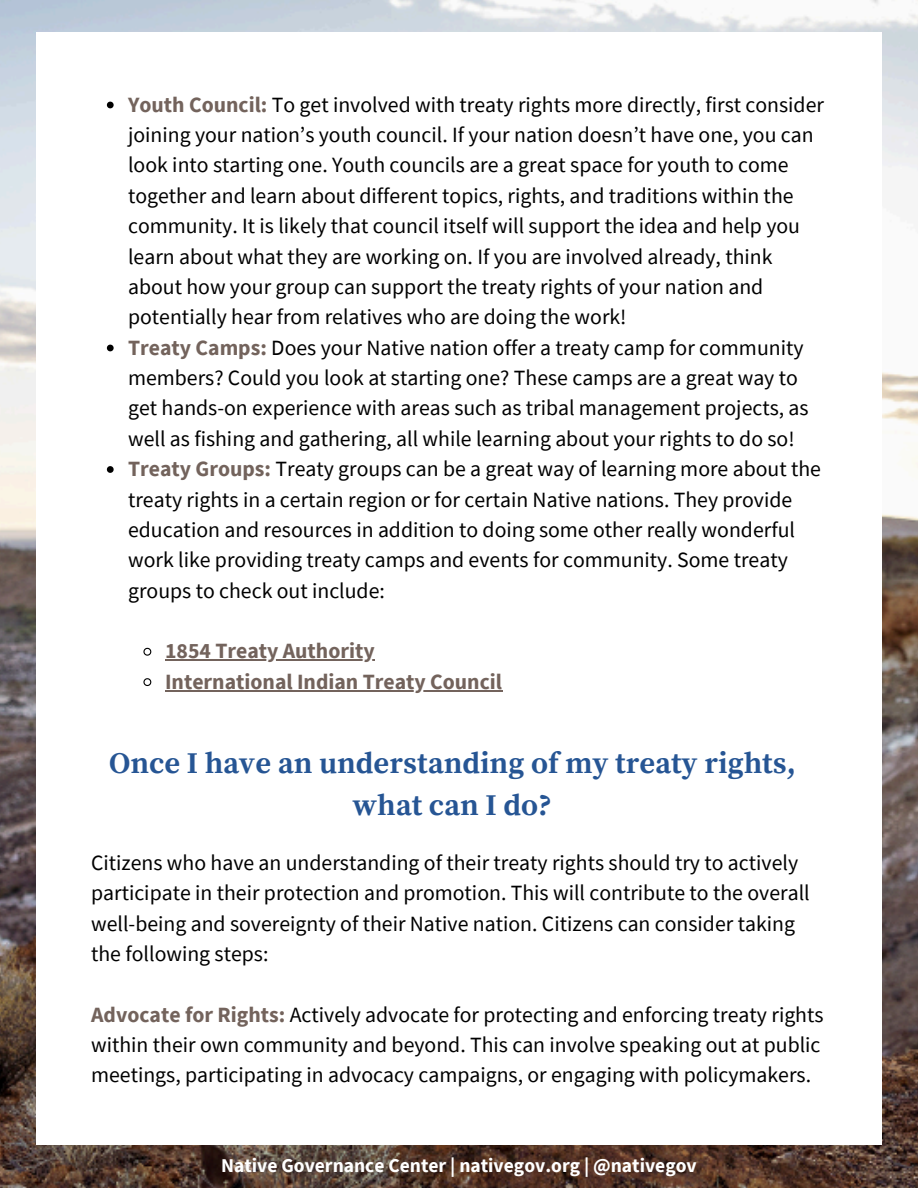
<style>
.page{position:relative;width:918px;height:1188px;background:#fff}
.page>*{position:absolute;margin:0;border:0;box-sizing:border-box;transform-origin:0 0}
.t1{font:700 30px/41.7px "Source Serif Pro";color:#265594;text-align:center}
.t2{font:21.75px/30.3px "Source Sans Pro";color:#000}
.t3{font:700 21.75px "Source Sans Pro";color:#73635c}
.t4{font:700 19.5px "Source Sans Pro";color:#fff}
.s1{font-weight:700;color:#73635c}
</style>
<div class="page">
<img style="left:0;top:0;width:918px;height:1188px">
<div style="left:36px;top:32px;width:846px;height:1113px;background:#fff"></div>
<svg style="left:107px;top:102px;width:7px;height:6px"></svg>
<svg style="left:107px;top:345px;width:7px;height:6px"></svg>
<svg style="left:107px;top:466px;width:7px;height:7px"></svg>
<svg style="left:143px;top:647px;width:9px;height:9px"></svg>
<hr style="left:165px;top:660px;width:210px;height:1px;background:#73635c">
<svg style="left:143px;top:678px;width:9px;height:8px"></svg>
<hr style="left:165px;top:690px;width:337px;height:1px;background:#73635c">
<p class="t2" style="left:128px;top:89px;width:697px"><span class="s1">Youth Council:</span> To get involved with treaty rights more directly, first consider joining your nation’s youth council. If your nation doesn’t have one, you can look into starting one. Youth councils are a great space for youth to come together and learn about different topics, rights, and traditions within the community. It is likely that council itself will support the idea and help you learn about what they are working on. If you are involved already, think about how your group can support the treaty rights of your nation and potentially hear from relatives who are doing the work!</p>
<p class="t2" style="left:128px;top:332px;width:682px"><span class="s1">Treaty Camps:</span> Does your Native nation offer a treaty camp for community members? Could you look at starting one? These camps are a great way to get hands-on experience with areas such as tribal management projects, as well as fishing and gathering, all while learning about your rights to do so!</p>
<p class="t2" style="left:128px;top:453px;width:694px"><span class="s1">Treaty Groups:</span> Treaty groups can be a great way of learning more about the treaty rights in a certain region or for certain Native nations. They provide education and resources in addition to doing some other really wonderful work like providing treaty camps and events for community. Some treaty groups to check out include:</p>
<p class="t3" style="left:165px;top:637px;width:211px">1854 Treaty Authority</p>
<p class="t3" style="left:165px;top:667px;width:339px">International Indian Treaty Council</p>
<h2 class="t1" style="left:109px;top:744px;width:688px">Once I have an understanding of my treaty rights, what can I do?</h2>
<h1 class="t2" style="left:91px;top:847px;width:720px">Citizens who have an understanding of their treaty rights should try to actively participate in their protection and promotion. This will contribute to the overall well-being and sovereignty of their Native nation. Citizens can consider taking the following steps:</h1>
<h2 class="t2" style="left:91px;top:999px;width:734px"><span class="s1">Advocate for Rights:</span> Actively advocate for protecting and enforcing treaty rights within their own community and beyond. This can involve speaking out at public meetings, participating in advocacy campaigns, or engaging with policymakers.</h2>
<p class="t4" style="left:221px;top:1153px;width:477px">Native Governance Center | nativegov.org | @nativegov</p>
</div>
